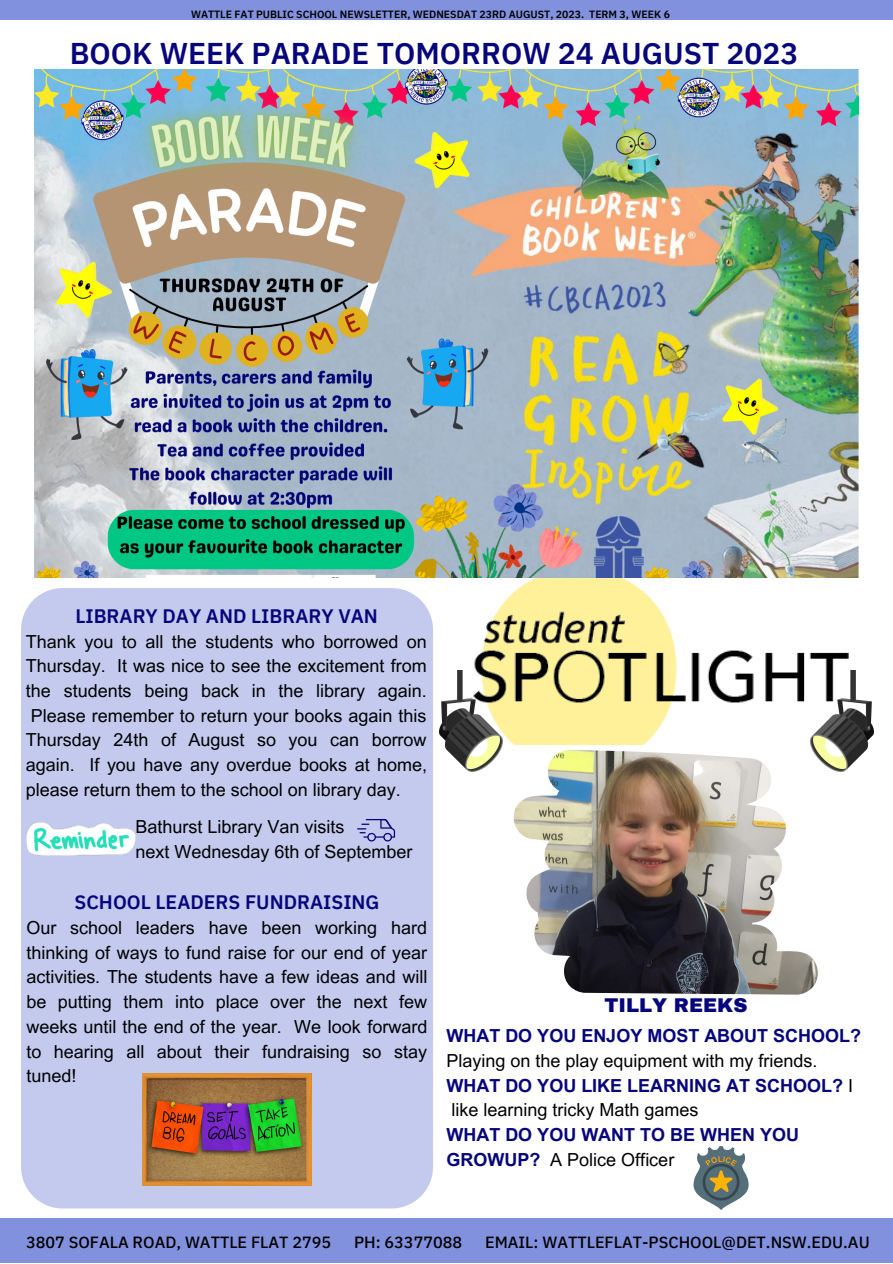
<style>
.page{position:relative;width:893px;height:1264px;background:#fff}
.page>*{position:absolute;margin:0;border:0;box-sizing:border-box;transform-origin:0 0}
.t1{font:600 30px "IBM Plex Sans Thai";color:#06057b}
.t2{font:600 19.5px "IBM Plex Sans Thai";color:#06057b}
.t3{font:900 19.5px "Archivo";color:#06057b}
.t4{font:18px/24.8px "Arial MT Pro";color:#000;text-align:justify}
.t5{font:700 18px/24.8px "Arial MT Pro";color:#06057b}
.t6{font:500 16.2px "IBM Plex Sans Thai";color:#000}
.t7{font:600 10.5px "IBM Plex Sans Thai";color:#000}
.s1{font-weight:700;color:#06057b}
.s2{font-weight:400;color:#000}
</style>
<div class="page">
<div style="left:0;top:1218px;width:892px;height:44px;background:#8191dd"></div>
<div style="left:0;top:0;width:892px;height:20px;background:#8191dd"></div>
<img style="left:439px;top:670px;width:63px;height:101px">
<img style="left:810px;top:670px;width:63px;height:101px">
<div style="left:21px;top:588px;width:412px;height:620px;background:#c3caee"></div>
<img style="left:471px;top:578px;width:378px;height:166px">
<img style="left:513px;top:750px;width:304px;height:244px">
<img style="left:35px;top:70px;width:823px;height:508px">
<svg style="left:693px;top:1146px;width:55px;height:64px"></svg>
<img style="left:26px;top:822px;width:109px;height:33px">
<svg style="left:357px;top:819px;width:38px;height:22px"></svg>
<img style="left:142px;top:1073px;width:169px;height:112px">
<p class="t7" style="left:191px;top:8px;width:480px">WATTLE FAT PUBLIC SCHOOL NEWSLETTER, WEDNESDAT 23RD AUGUST, 2023. TERM 3, WEEK 6</p>
<p class="t1" style="left:70px;top:36px;width:730px">BOOK WEEK PARADE TOMORROW 24 AUGUST 2023</p>
<p class="t2" style="left:75px;top:604px;width:304px">LIBRARY DAY AND LIBRARY VAN</p>
<p class="t4" style="left:26px;top:631px;width:402px">Thank you to all the students who borrowed on Thursday. It was nice to see the excitement from the students being back in the library again.<br>Please remember to return your books again this Thursday 24th of August so you can borrow again. If you have any overdue books at home, please return them to the school on library day.</p>
<p class="t4" style="left:135px;top:816px;width:210px">Bathurst Library Van visits</p>
<p class="t4" style="left:135px;top:841px;width:278px">next Wednesday 6th of September</p>
<p class="t2" style="left:75px;top:891px;width:306px">SCHOOL LEADERS FUNDRAISING</p>
<p class="t4" style="left:26px;top:917px;width:402px">Our school leaders have been working hard thinking of ways to fund raise for our end of year activities. The students have a few ideas and will be putting them into place over the next few weeks until the end of the year. We look forward to hearing all about their fundraising so stay tuned!</p>
<p class="t3" style="left:604px;top:994px;width:144px">TILLY REEKS</p>
<p class="t4" style="left:446px;top:1025px;width:416px"><span class="s1">WHAT DO YOU ENJOY MOST ABOUT SCHOOL?<br></span>Playing on the play equipment with my friends.</p>
<p class="t5" style="left:446px;top:1075px;width:408px">WHAT DO YOU LIKE LEARNING AT SCHOOL? <span class="s2">I like learning tricky Math games</span></p>
<p class="t5" style="left:446px;top:1124px;width:354px">WHAT DO YOU WANT TO BE WHEN YOU<br>GROWUP? <span class="s2">A Police Officer</span></p>
<p class="t6" style="left:26px;top:1232px;width:306px">3807 SOFALA ROAD, WATTLE FLAT 2795</p>
<p class="t6" style="left:354px;top:1232px;width:110px">PH: 63377088</p>
<p class="t6" style="left:485px;top:1232px;width:386px">EMAIL: WATTLEFLAT-PSCHOOL@DET.NSW.EDU.AU</p>
</div>
